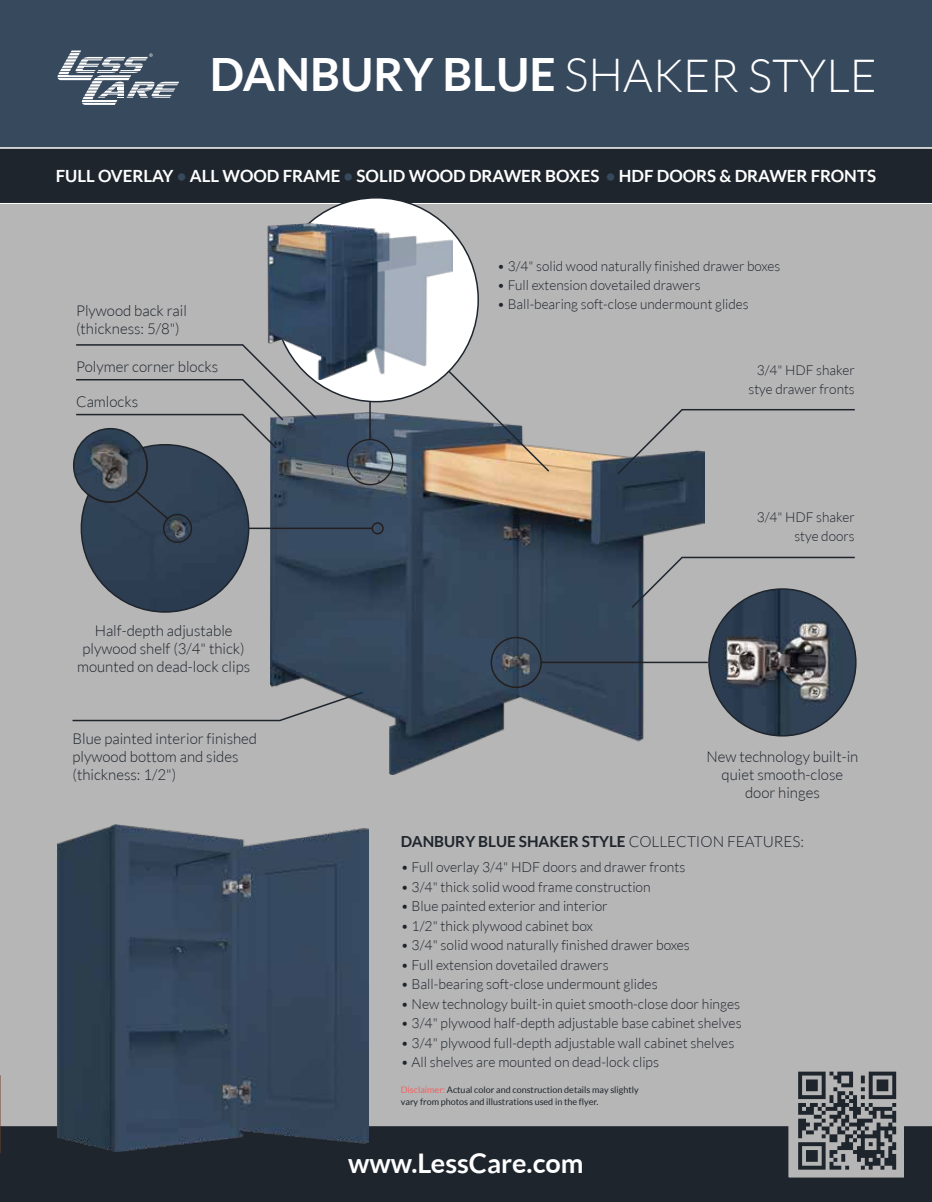
<style>
.page{position:relative;width:932px;height:1202px;background:#fff}
.page>*{position:absolute;margin:0;border:0;box-sizing:border-box;transform-origin:0 0}
.t1{font:700 45.9px "Lato";color:#fff}
.t2{font:700 27px "Lato";color:#fff}
.t3{font:700 16.8px "Lato";color:#fff}
.t4{font:700 15.3px "Lato";color:#1e252d}
.t5{font:300 15px/18px "Lato";color:#1e252d;text-align:center}
.t6{font:300 13.95px "Lato";color:#1e252d}
.t7{font:300 13.65px/19px "Lato";color:#1e252d;text-align:right}
.t8{font:9px/12px "Lato";color:#1e252d}
.s1{font-weight:300}
.s2{color:#37495d}
.s3{color:#f15f61}
</style>
<div class="page">
<div style="left:0;top:148px;width:931px;height:1053px;background:#b7b6b6"></div>
<div style="left:0;top:1179px;width:931px;height:22px;background:#1e252d"></div>
<svg style="left:0;top:1125px;width:931px;height:54px;background:#272d35"></svg>
<svg style="left:798px;top:1071px;width:98px;height:98px"></svg>
<div style="left:0;top:0;width:931px;height:148px;background:#37495d"></div>
<div style="left:0;top:148px;width:931px;height:56px;background:#1e252d"></div>
<svg style="left:58px;top:51px;width:121px;height:54px"></svg>
<img style="left:270px;top:412px;width:434px;height:362px">
<hr style="left:249px;top:527px;width:22px;height:2px;background:#1e252d">
<div style="left:81px;top:445px;width:168px;height:167px;background:#2f4054;border-radius:84px"></div>
<div style="left:163px;top:514px;width:29px;height:29px;border:2px solid #231f20;border-radius:50%"></div>
<div style="left:490px;top:637px;width:52px;height:51px;border:2px solid #231f20;border-radius:50%"></div>
<div style="left:347px;top:439px;width:46px;height:46px;border:1px solid #231f20;border-radius:50%"></div>
<hr style="left:541px;top:661px;width:102px;height:2px;background:#231f20">
<hr style="left:643px;top:661px;width:64px;height:2px;background:#1e252d">
<img style="left:709px;top:589px;width:146px;height:147px;border-radius:73px">
<hr style="left:0;top:203px;width:931px;height:1px;background:#fff">
<div style="left:274px;top:198px;width:204px;height:203px;background:#fff;border-radius:50%"></div>
<hr style="left:271px;top:527px;width:101px;height:2px;background:#231f20">
<hr style="left:369px;top:413px;width:2px;height:26px;background:#231f20">
<svg style="left:369px;top:401px;width:2px;height:12px"></svg>
<img style="left:267px;top:224px;width:185px;height:155px">
<div style="left:371px;top:522px;width:13px;height:12px;border:2px solid #231f20;border-radius:50%"></div>
<svg style="left:75px;top:343px;width:243px;height:178px"></svg>
<svg style="left:72px;top:690px;width:292px;height:32px"></svg>
<svg style="left:615px;top:409px;width:240px;height:67px"></svg>
<svg style="left:447px;top:369px;width:104px;height:104px"></svg>
<img style="left:57px;top:824px;width:311px;height:327px">
<svg style="left:630px;top:556px;width:225px;height:53px"></svg>
<hr style="left:0;top:147px;width:931px;height:2px;background:#fff">
<h1 class="t1" style="left:210px;top:48px;width:669px">DANBURY BLUE <span class="s1">SHAKER STYLE</span></h1>
<p class="t3" style="left:56px;top:166px;width:821px">FULL OVERLAY <span class="s2">•</span> ALL WOOD FRAME <span class="s2">•</span> SOLID WOOD DRAWER BOXES <span class="s2">•</span> HDF DOORS &amp; DRAWER FRONTS</p>
<p class="t5" style="left:76px;top:302px;width:112px;text-align:left">Plywood back rail (thickness: 5/8")</p>
<p class="t5" style="left:76px;top:358px;width:144px">Polymer corner blocks</p>
<p class="t5" style="left:76px;top:393px;width:64px">Camlocks</p>
<p class="t5" style="left:77px;top:621px;width:174px">Half-depth adjustable plywood shelf (3/4" thick) mounted on dead-lock clips</p>
<p class="t5" style="left:72px;top:729px;width:186px;text-align:left">Blue painted interior finished plywood bottom and sides (thickness: 1/2")</p>
<p class="t7" style="left:497px;top:257px;width:284px">• 3/4" solid wood naturally finished drawer boxes</p>
<p class="t7" style="left:497px;top:276px;width:205px">• Full extension dovetailed drawers</p>
<p class="t7" style="left:497px;top:295px;width:253px">• Ball-bearing soft-close undermount glides</p>
<p class="t7" style="left:748px;top:360px;width:108px">3/4" HDF shaker stye drawer fronts</p>
<p class="t7" style="left:756px;top:508px;width:99px">3/4" HDF shaker stye doors</p>
<p class="t5" style="left:706px;top:747px;width:153px">New technology built-in quiet smooth-close door hinges</p>
<p class="t4" style="left:401px;top:832px;width:405px">DANBURY BLUE SHAKER STYLE <span class="s1">COLLECTION FEATURES:</span></p>
<p class="t6" style="left:401px;top:859px;width:286px">• Full overlay 3/4" HDF doors and drawer fronts</p>
<p class="t6" style="left:401px;top:879px;width:251px">• 3/4" thick solid wood frame construction</p>
<p class="t6" style="left:401px;top:898px;width:208px">• Blue painted exterior and interior</p>
<p class="t6" style="left:401px;top:918px;width:193px">• 1/2" thick plywood cabinet box</p>
<p class="t6" style="left:401px;top:937px;width:290px">• 3/4" solid wood naturally finished drawer boxes</p>
<p class="t6" style="left:401px;top:957px;width:209px">• Full extension dovetailed drawers</p>
<p class="t6" style="left:401px;top:976px;width:258px">• Ball-bearing soft-close undermount glides</p>
<p class="t6" style="left:401px;top:996px;width:341px">• New technology built-in quiet smooth-close door hinges</p>
<p class="t6" style="left:401px;top:1015px;width:342px">• 3/4" plywood half-depth adjustable base cabinet shelves</p>
<p class="t6" style="left:401px;top:1035px;width:335px">• 3/4" plywood full-depth adjustable wall cabinet shelves</p>
<p class="t6" style="left:401px;top:1054px;width:260px">• All shelves are mounted on dead-lock clips</p>
<p class="t8" style="left:401px;top:1084px;width:239px"><span class="s3">Disclaimer:</span> Actual color and construction details may slightly vary from photos and illustrations used in the flyer.</p>
<h2 class="t2" style="left:348px;top:1147px;width:237px">www.LessCare.com</h2>
</div>
